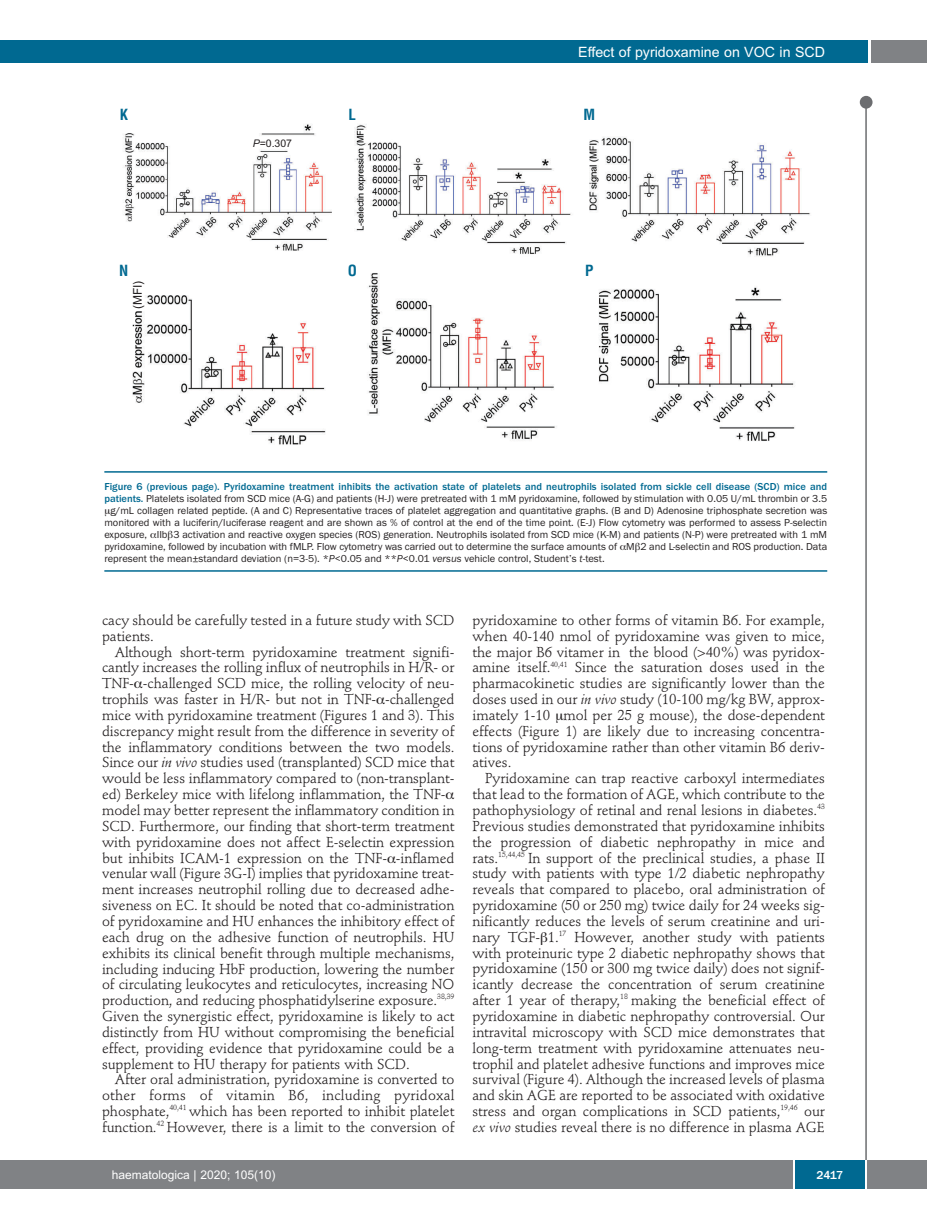
<style>
.page{position:relative;width:927px;height:1225px;background:#fff}
.page>*{position:absolute;margin:0;border:0;box-sizing:border-box;transform-origin:0 0}
.t1{font:700 condensed 15px "Helvetica";color:#006991}
.t2{font:14.25px/15.9px "Stempel Schneidler";letter-spacing:-.005em;color:#231f20;text-align:justify}
.t3{font:14.25px "Arial";color:#fff}
.t4{font:12px "Arial";color:#fff}
.t5{font:12px "Arial";color:#231f20}
.t6{font:500 12px "Franklin Gothic";color:#fff}
.t7{font:10.5px "Franklin Gothic";color:#231f20}
.t8{font:500 10.5px "Franklin Gothic";color:#006991}
.t9{font:10.5px "Arial";color:#231f20}
.s1{font-style:italic}
.s2{font-size:10.2px}
.s3{font-weight:500;color:#006991}
</style>
<div class="page">
<div style="left:860px;top:96px;width:12px;height:13px;background:#6c6d70;border-radius:50%"></div>
<hr style="left:865px;top:98px;width:2px;height:1062px;background:#6c6d70">
<div style="left:871px;top:40px;width:56px;height:22px;background:#808285"></div>
<div style="left:18px;top:40px;width:849px;height:22px;background:#006991"></div>
<div style="left:17px;top:1160px;width:910px;height:28px;background:#808285"></div>
<div style="left:795px;top:1160px;width:70px;height:28px;background:#006991"></div>
<hr style="left:793px;top:1160px;width:2px;height:28px;background:#fff">
<hr style="left:865px;top:1160px;width:2px;height:28px;background:#fff">
<div style="left:0;top:40px;width:19px;height:22px;background:#006991"></div>
<div style="left:0;top:1160px;width:18px;height:28px;background:#808285"></div>
<img style="left:123px;top:124px;width:687px;height:321px">
<hr style="left:104px;top:471px;width:723px;height:1px;background:#006991">
<hr style="left:104px;top:570px;width:723px;height:2px;background:#006991">
<p class="t3" style="left:578px;top:44px;width:248px">Effect of pyridoxamine on VOC in SCD</p>
<p class="t1" style="left:120px;top:106px;width:10px">K</p>
<p class="t1" style="left:348px;top:106px;width:9px">L</p>
<p class="t1" style="left:584px;top:106px;width:13px">M</p>
<p class="t9" style="left:253px;top:137px;width:41px"><span class="s1">P</span>=0.307</p>
<p class="t1" style="left:119px;top:262px;width:11px">N</p>
<p class="t1" style="left:348px;top:262px;width:11px">O</p>
<p class="t1" style="left:585px;top:262px;width:10px">P</p>
<p class="t5" style="left:131px;top:309px;width:30px;rotate:-90deg">(MFI)</p>
<p class="t8" style="left:104px;top:480px;width:724px">Figure 6 <span class="s2">(previous page).</span> Pyridoxamine treatment inhibits the activation state of platelets and neutrophils isolated from sickle cell disease (SCD) mice and</p>
<p class="t7" style="left:104px;top:492px;width:724px"><span class="s3">patients.</span> Platelets isolated from SCD mice (A-G) and patients (H-J) were pretreated with 1 mM pyridoxamine, followed by stimulation with 0.05 U/mL thrombin or 3.5</p>
<p class="t7" style="left:110px;top:504px;width:718px">g/mL collagen related peptide. (A and C) Representative traces of platelet aggregation and quantitative graphs. (B and D) Adenosine triphosphate secretion was</p>
<p class="t7" style="left:104px;top:516px;width:724px">monitored with a luciferin/luciferase reagent and are shown as % of control at the end of the time point. (E-J) Flow cytometry was performed to assess P-selectin</p>
<p class="t7" style="left:104px;top:528px;width:724px">exposure, IIb 3 activation and reactive oxygen species (ROS) generation. Neutrophils isolated from SCD mice (K-M) and patients (N-P) were pretreated with 1 mM</p>
<p class="t7" style="left:104px;top:540px;width:724px">pyridoxamine, followed by incubation with fMLP. Flow cytometry was carried out to determine the surface amounts of M 2 and L-selectin and ROS production. Data</p>
<p class="t7" style="left:104px;top:552px;width:502px">represent the mean±standard deviation (n=3-5). *<span class="s1">P</span>&lt;0.05 and **<span class="s1">P</span>&lt;0.01 <span class="s1">versus</span> vehicle control, Student’s <span class="s1">t</span>-test.</p>
<p class="t2" style="left:102px;top:613px;width:354px">cacy should be carefully tested in a future study with SCD patients.</p>
<p class="t2" style="left:102px;top:645px;width:354px;text-align:left;text-indent:13px">Although short-term pyridoxamine treatment signifi&shy;cantly increases the rolling influx of neutrophils in H/R- or TNF- -challenged SCD mice, the rolling velocity of neu&shy;trophils was faster in H/R- but not in TNF- -challenged mice with pyridoxamine treatment (Figures 1 and 3). This discrepancy might result from the difference in severity of the inflammatory conditions between the two models.<br>Since our <span class="s1">in vivo</span> studies used (transplanted) SCD mice that would be less inflammatory compared to (non-transplant&shy;ed) Berkeley mice with lifelong inflammation, the TNF&shy;model may better represent the inflammatory condition in SCD. Furthermore, our finding that short-term treatment with pyridoxamine does not affect E-selectin expression but inhibits ICAM-1 expression on the TNF- -inflamed venular wall (Figure 3G-I) implies that pyridoxamine treat&shy;ment increases neutrophil rolling due to decreased adhe&shy;siveness on EC. It should be noted that co-administration of pyridoxamine and HU enhances the inhibitory effect of each drug on the adhesive function of neutrophils. HU exhibits its clinical benefit through multiple mechanisms, including inducing HbF production, lowering the number of circulating leukocytes and reticulocytes, increasing NO production, and reducing phosphatidylserine exposure.<sup>38,39<br></sup>Given the synergistic effect, pyridoxamine is likely to act distinctly from HU without compromising the beneficial effect, providing evidence that pyridoxamine could be a supplement to HU therapy for patients with SCD.</p>
<p class="t2" style="left:102px;top:1073px;width:354px;text-indent:13px">After oral administration, pyridoxamine is converted to other forms of vitamin B6, including pyridoxal phosphate,<sup>40,41</sup> which has been reported to inhibit platelet function.<sup>42</sup> However, there is a limit to the conversion of</p>
<p class="t2" style="left:472px;top:613px;width:354px">pyridoxamine to other forms of vitamin B6. For example, when 40-140 nmol of pyridoxamine was given to mice, the major B6 vitamer in the blood (&gt;40%) was pyridox&shy;amine itself.<sup>40,41</sup> Since the saturation doses used in the pharmacokinetic studies are significantly lower than the doses used in our <span class="s1">in vivo</span> study (10-100 mg/kg BW, approx&shy;imately 1-10 mol per 25 g mouse), the dose-dependent effects (Figure 1) are likely due to increasing concentra&shy;tions of pyridoxamine rather than other vitamin B6 deriv&shy;atives.</p>
<p class="t2" style="left:472px;top:772px;width:354px;text-indent:13px">Pyridoxamine can trap reactive carboxyl intermediates that lead to the formation of AGE, which contribute to the pathophysiology of retinal and renal lesions in diabetes.<sup>43<br></sup>Previous studies demonstrated that pyridoxamine inhibits the progression of diabetic nephropathy in mice and rats.<sup>15,44,45</sup> In support of the preclinical studies, a phase II study with patients with type 1/2 diabetic nephropathy reveals that compared to placebo, oral administration of pyridoxamine (50 or 250 mg) twice daily for 24 weeks sig&shy;nificantly reduces the levels of serum creatinine and uri&shy;nary TGF- 1.<sup>17</sup> However, another study with patients with proteinuric type 2 diabetic nephropathy shows that pyridoxamine (150 or 300 mg twice daily) does not signif&shy;icantly decrease the concentration of serum creatinine after 1 year of therapy,<sup>18</sup> making the beneficial effect of pyridoxamine in diabetic nephropathy controversial. Our intravital microscopy with SCD mice demonstrates that long-term treatment with pyridoxamine attenuates neu&shy;trophil and platelet adhesive functions and improves mice survival (Figure 4). Although the increased levels of plasma and skin AGE are reported to be associated with oxidative stress and organ complications in SCD patients,<sup>19,46</sup> our <span class="s1">ex vivo</span> studies reveal there is no difference in plasma AGE</p>
<p class="t4" style="left:112px;top:1167px;width:165px">haematologica | 2020; 105(10)</p>
<p class="t6" style="left:817px;top:1167px;width:28px">2417</p>
</div>
